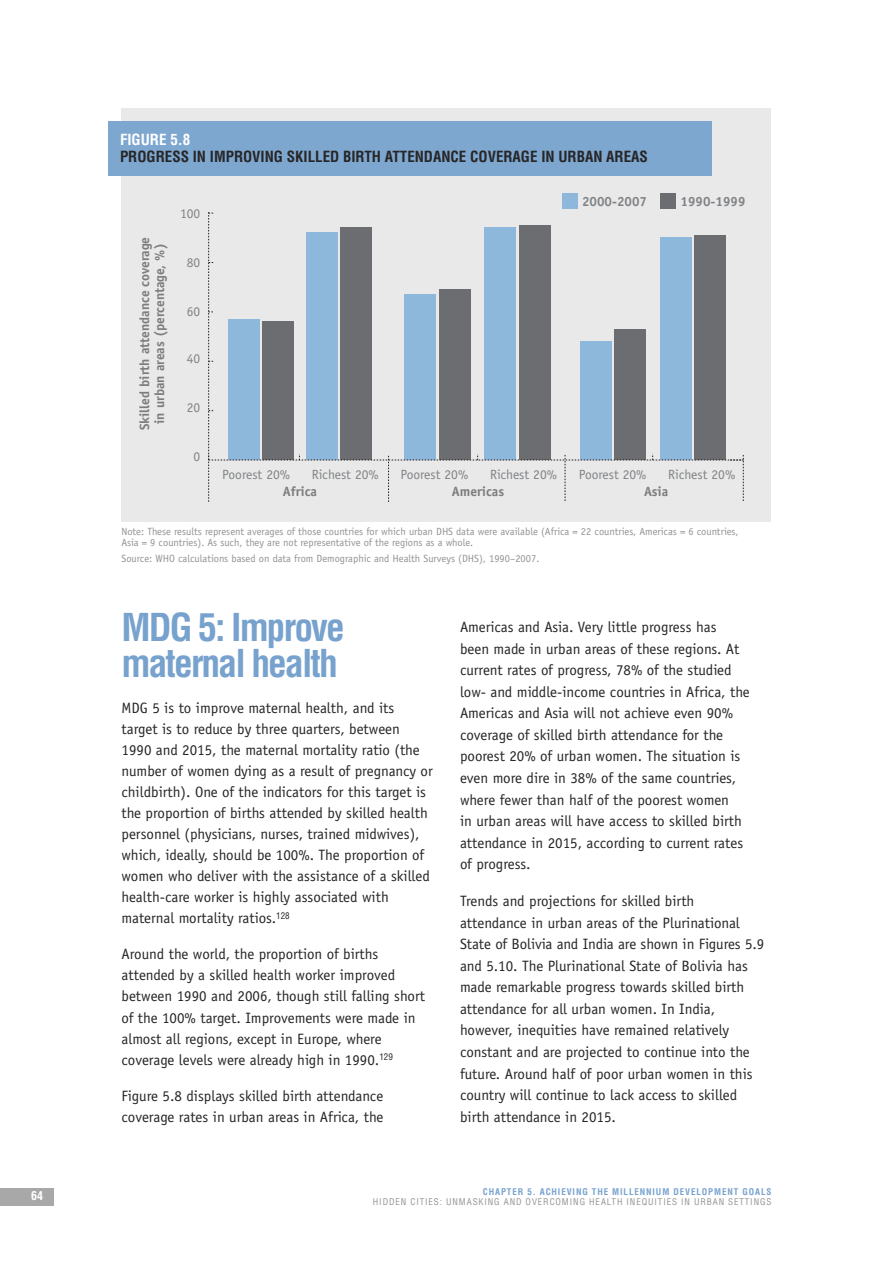
<style>
.page{position:relative;width:893px;height:1263px;background:#fff}
.page>*{position:absolute;margin:0;border:0;box-sizing:border-box;transform-origin:0 0}
.t1{font:700 condensed 37.5px/36px "Helvetica";letter-spacing:-.05em;color:#77a2ce}
.t2{font:15px/21.6px "Officina Sans";color:#272627}
.t3{font:700 condensed 15px "Helvetica";color:#272627}
.t4{font:700 condensed 15px "Helvetica";color:#fff}
.t5{font:700 13.5px/15px "Officina Sans";color:#7d7d7d;text-align:center}
.t6{font:13.35px "Officina Sans";color:#808285}
.t7{font:700 13.35px "Officina Sans";color:#808285}
.t8{font:700 condensed 12px "Helvetica";color:#fff}
.t9{font:10.5px/11.1px "Officina Sans";color:#939393}
.t10{font:condensed 9px "Helvetica";letter-spacing:.1em;color:#939393}
.t11{font:700 condensed 9px "Helvetica";letter-spacing:.1em;color:#77a2ce}
</style>
<div class="page">
<div style="left:0;top:1188px;width:54px;height:18px;background:#a9a8a9"></div>
<div style="left:121px;top:108px;width:650px;height:413px;background:#e9e9e9"></div>
<div style="left:660px;top:193px;width:16px;height:16px;background:#6c6d70"></div>
<div style="left:562px;top:193px;width:15px;height:15px;background:#8db8dc"></div>
<svg style="left:208px;top:212px;width:536px;height:290px"></svg>
<div style="left:108px;top:122px;width:603px;height:54px;background:#7ea7d0"></div>
<p class="t8" style="left:31px;top:1189px;width:13px">64</p>
<p class="t4" style="left:120px;top:131px;width:72px">FIGURE 5.8</p>
<p class="t3" style="left:120px;top:148px;width:529px">PROGRESS IN IMPROVING SKILLED BIRTH ATTENDANCE COVERAGE IN URBAN AREAS</p>
<p class="t5" style="left:138px;top:430px;width:195px;rotate:-90deg">Skilled birth attendance coverage in urban areas (percentage, %)</p>
<p class="t6" style="left:180px;top:208px;width:22px">100</p>
<p class="t6" style="left:187px;top:257px;width:15px">80</p>
<p class="t6" style="left:187px;top:307px;width:15px">60</p>
<p class="t6" style="left:187px;top:353px;width:15px">40</p>
<p class="t6" style="left:187px;top:402px;width:15px">20</p>
<p class="t6" style="left:194px;top:452px;width:8px">0</p>
<p class="t7" style="left:582px;top:196px;width:67px">2000-2007</p>
<p class="t7" style="left:680px;top:196px;width:67px">1990-1999</p>
<p class="t6" style="left:222px;top:469px;width:69px">Poorest 20%</p>
<p class="t6" style="left:312px;top:469px;width:69px">Richest 20%</p>
<p class="t6" style="left:400px;top:469px;width:69px">Poorest 20%</p>
<p class="t6" style="left:490px;top:469px;width:69px">Richest 20%</p>
<p class="t6" style="left:579px;top:469px;width:69px">Poorest 20%</p>
<p class="t6" style="left:668px;top:469px;width:69px">Richest 20%</p>
<p class="t5" style="left:283px;top:485px;width:36px">Africa</p>
<p class="t5" style="left:452px;top:485px;width:54px">Americas</p>
<p class="t5" style="left:644px;top:485px;width:26px">Asia</p>
<p class="t9" style="left:121px;top:527px;width:619px">Note: These results represent averages of those countries for which urban DHS data were available (Africa = 22 countries, Americas = 6 countries,<br>Asia = 9 countries). As such, they are not representative of the regions as a whole.</p>
<p class="t9" style="left:121px;top:553px;width:419px">Source: WHO calculations based on data from Demographic and Health Surveys (DHS), 1990–2007.</p>
<h1 class="t1" style="left:121px;top:610px;width:225px">MDG 5: Improve maternal health</h1>
<p class="t2" style="left:121px;top:698px;width:313px;line-height:21px">MDG 5 is to improve maternal health, and its target is to reduce by three quarters, between 1990 and 2015, the maternal mortality ratio (the number of women dying as a result of pregnancy or childbirth). One of the indicators for this target is the proportion of births attended by skilled health personnel (physicians, nurses, trained midwives), which, ideally, should be 100%. The proportion of women who deliver with the assistance of a skilled health-care worker is highly associated with maternal mortality ratios.<sup>128</sup></p>
<p class="t2" style="left:122px;top:945px;width:305px;line-height:21px">Around the world, the proportion of births attended by a skilled health worker improved between 1990 and 2006, though still falling short of the 100% target. Improvements were made in almost all regions, except in Europe, where coverage levels were already high in 1990.<sup>129</sup></p>
<p class="t2" style="left:122px;top:1086px;width:264px;line-height:21px">Figure 5.8 displays skilled birth attendance coverage rates in urban areas in Africa, the</p>
<p class="t2" style="left:460px;top:617px;width:291px">Americas and Asia. Very little progress has<br>been made in urban areas of these regions. At current rates of progress, 78% of the studied low- and middle-income countries in Africa, the Americas and Asia will not achieve even 90% coverage of skilled birth attendance for the poorest 20% of urban women. The situation is even more dire in 38% of the same countries, where fewer than half of the poorest women<br>in urban areas will have access to skilled birth attendance in 2015, according to current rates of progress.</p>
<p class="t2" style="left:460px;top:891px;width:306px">Trends and projections for skilled birth attendance in urban areas of the Plurinational State of Bolivia and India are shown in Figures 5.9 and 5.10. The Plurinational State of Bolivia has made remarkable progress towards skilled birth attendance for all urban women. In India, however, inequities have remained relatively constant and are projected to continue into the future. Around half of poor urban women in this country will continue to lack access to skilled birth attendance in 2015.</p>
<p class="t11" style="left:483px;top:1186px;width:290px">CHAPTER 5. ACHIEVING THE MILLENNIUM DEVELOPMENT GOALS</p>
<p class="t10" style="left:373px;top:1197px;width:400px">HIDDEN CITIES: UNMASKING AND OVERCOMING HEALTH INEQUITIES IN URBAN SETTINGS</p>
</div>
